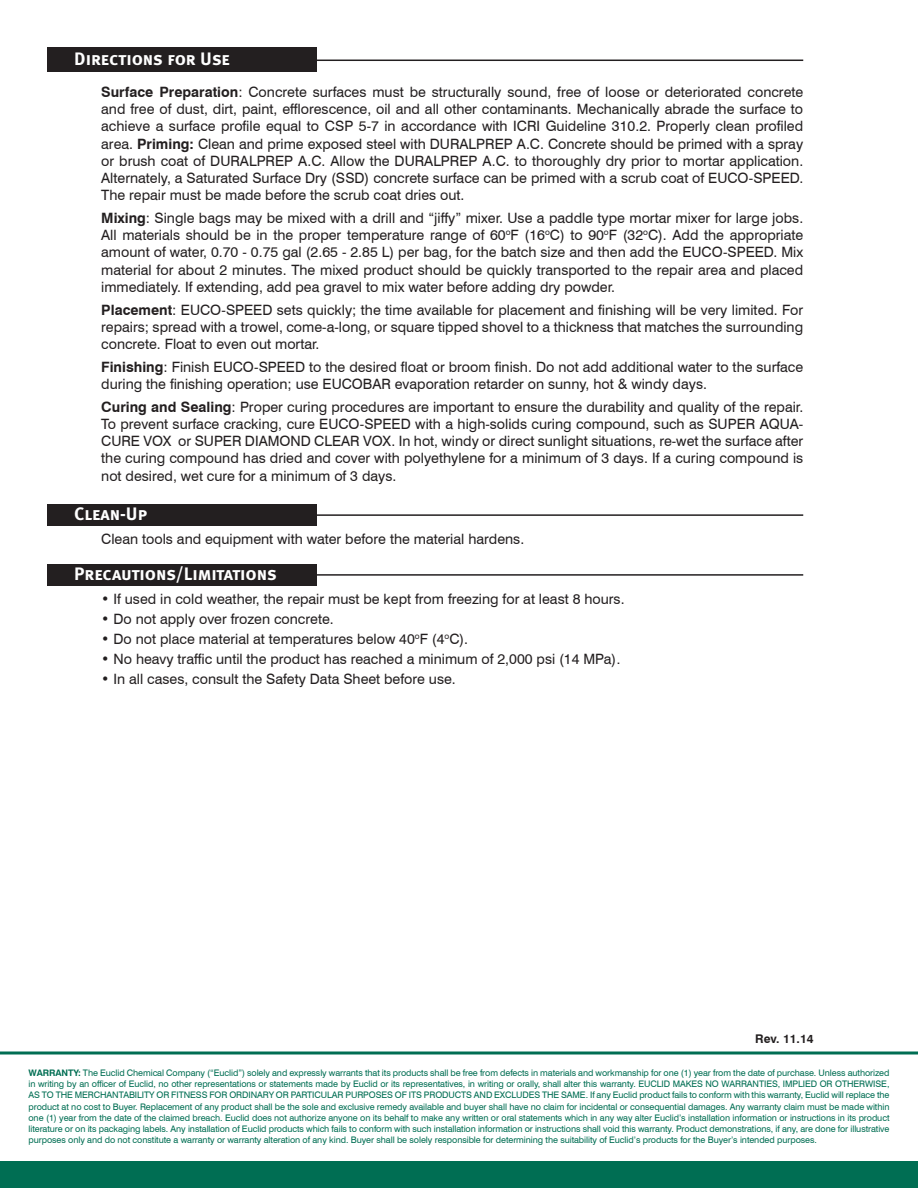
<style>
.page{position:relative;width:918px;height:1188px;background:#fff}
.page>*{position:absolute;margin:0;border:0;box-sizing:border-box;transform-origin:0 0}
.SubHeading{font:18px "Meta Bold Caps";letter-spacing:-.005em;color:#fff}
.Body_Copy{font:14.25px/17.2px "Swiss 721 BT";color:#231f20;text-align:justify}
.Bullet_Copy{font:14.25px "Swiss 721 BT";color:#231f20}
.Bullet_Copy-2{font:700 12px "Swiss 721 BT";color:#231f20}
.t1{font:9px/11.2px "Swiss 721 BT";letter-spacing:-.01em;color:#006e53;text-align:justify}
.s1{font-weight:700}
.s2{font-family:"Arial";font-size:15px}
</style>
<div class="page">
<div style="left:0;top:1161px;width:918px;height:27px;background:#006e53"></div>
<hr style="left:0;top:1052px;width:918px;height:2px;background:#006e53">
<div style="left:47px;top:47px;width:270px;height:25px;background:#231f20"></div>
<hr style="left:306px;top:60px;width:497px;height:1px;background:#231f20">
<div style="left:47px;top:504px;width:270px;height:22px;background:#231f20"></div>
<hr style="left:306px;top:514px;width:497px;height:2px;background:#231f20">
<div style="left:47px;top:564px;width:270px;height:22px;background:#231f20"></div>
<hr style="left:306px;top:574px;width:497px;height:2px;background:#231f20">
<p class="SubHeading" style="left:74px;top:48px;width:157px">Directions for Use</p>
<p class="Body_Copy" style="left:101px;top:83px;width:704px"><span class="s1">Surface Preparation</span>: Concrete surfaces must be structurally sound, free of loose or deteriorated concrete and free of dust, dirt, paint, efflorescence, oil and all other contaminants. Mechanically abrade the surface to achieve a surface profile equal to CSP 5-7 in accordance with ICRI Guideline 310.2. Properly clean profiled area. <span class="s1">Priming:</span> Clean and prime exposed steel with DURALPREP A.C. Concrete should be primed with a spray or brush coat of DURALPREP A.C. Allow the DURALPREP A.C. to thoroughly dry prior to mortar application.<br>Alternately, a Saturated Surface Dry (SSD) concrete surface can be primed with a scrub coat of EUCO-SPEED.<br>The repair must be made before the scrub coat dries out.</p>
<p class="Body_Copy" style="left:101px;top:209px;width:704px"><span class="s1">Mixing</span>: Single bags may be mixed with a drill and “jiffy” mixer. Use a paddle type mortar mixer for large jobs.<br>All materials should be in the proper temperature range of 60<sup>o</sup>F (16<sup>o</sup>C) to 90<sup>o</sup>F (32<sup>o</sup>C). Add the appropriate amount of water, 0.70 - 0.75 gal (2.65 - 2.85 L) per bag, for the batch size and then add the EUCO-SPEED. Mix material for about 2 minutes. The mixed product should be quickly transported to the repair area and placed immediately. If extending, add pea gravel to mix water before adding dry powder.</p>
<p class="Body_Copy" style="left:101px;top:301px;width:703px"><span class="s1">Placement</span>: EUCO-SPEED sets quickly; the time available for placement and finishing will be very limited. For repairs; spread with a trowel, come-a-long, or square tipped shovel to a thickness that matches the surrounding concrete. Float to even out mortar.</p>
<p class="Body_Copy" style="left:101px;top:358px;width:703px"><span class="s1">Finishing</span>: Finish EUCO-SPEED to the desired float or broom finish. Do not add additional water to the surface during the finishing operation; use EUCOBAR evaporation retarder on sunny, hot &amp; windy days.</p>
<p class="Body_Copy" style="left:101px;top:398px;width:704px"><span class="s1">Curing and Sealing</span>: Proper curing procedures are important to ensure the durability and quality of the repair.<br>To prevent surface cracking, cure EUCO-SPEED with a high-solids curing compound, such as SUPER AQUA-CURE VOX or SUPER DIAMOND CLEAR VOX. In hot, windy or direct sunlight situations, re-wet the surface after the curing compound has dried and cover with polyethylene for a minimum of 3 days. If a curing compound is not desired, wet cure for a minimum of 3 days.</p>
<p class="SubHeading" style="left:74px;top:504px;width:74px">Clean-Up</p>
<p class="Body_Copy" style="left:101px;top:530px;width:425px">Clean tools and equipment with water before the material hardens.</p>
<p class="SubHeading" style="left:74px;top:563px;width:204px">Precautions/Limitations</p>
<p class="Bullet_Copy" style="left:101px;top:590px;width:525px">• If used in cold weather, the repair must be kept from freezing for at least 8 hours.</p>
<p class="Bullet_Copy" style="left:101px;top:610px;width:234px">• Do not apply over frozen concrete.</p>
<p class="Bullet_Copy" style="left:101px;top:630px;width:368px">• Do not place material at temperatures below 40<sup>o</sup>F (4<sup>o</sup>C).</p>
<p class="Bullet_Copy" style="left:101px;top:651px;width:521px">• No heavy traffic until the product has reached a minimum of 2,000 psi (14 MPa)<span class="s2">.</span></p>
<p class="Bullet_Copy" style="left:101px;top:671px;width:356px">• In all cases, consult the Safety Data Sheet before use.</p>
<p class="Bullet_Copy-2" style="left:755px;top:1032px;width:60px">Rev. 11.14</p>
<p class="t1" style="left:28px;top:1067px;width:863px"><span class="s1">WARRANTY:</span> The Euclid Chemical Company (“Euclid”) solely and expressly warrants that its products shall be free from defects in materials and workmanship for one (1) year from the date of purchase. Unless authorized in writing by an officer of Euclid, no other representations or statements made by Euclid or its representatives, in writing or orally, shall alter this warranty. EUCLID MAKES NO WARRANTIES, IMPLIED OR OTHERWISE, AS TO THE MERCHANTABILITY OR FITNESS FOR ORDINARY OR PARTICULAR PURPOSES OF ITS PRODUCTS AND EXCLUDES THE SAME. If any Euclid product fails to conform with this warranty, Euclid will replace the product at no cost to Buyer. Replacement of any product shall be the sole and exclusive remedy available and buyer shall have no claim for incidental or consequential damages. Any warranty claim must be made within one (1) year from the date of the claimed breach. Euclid does not authorize anyone on its behalf to make any written or oral statements which in any way alter Euclid’s installation information or instructions in its product literature or on its packaging labels. Any installation of Euclid products which fails to conform with such installation information or instructions shall void this warranty. Product demonstrations, if any, are done for illustrative purposes only and do not constitute a warranty or warranty alteration of any kind. Buyer shall be solely responsible for determining the suitability of Euclid’s products for the Buyer’s intended purposes.</p>
</div>
